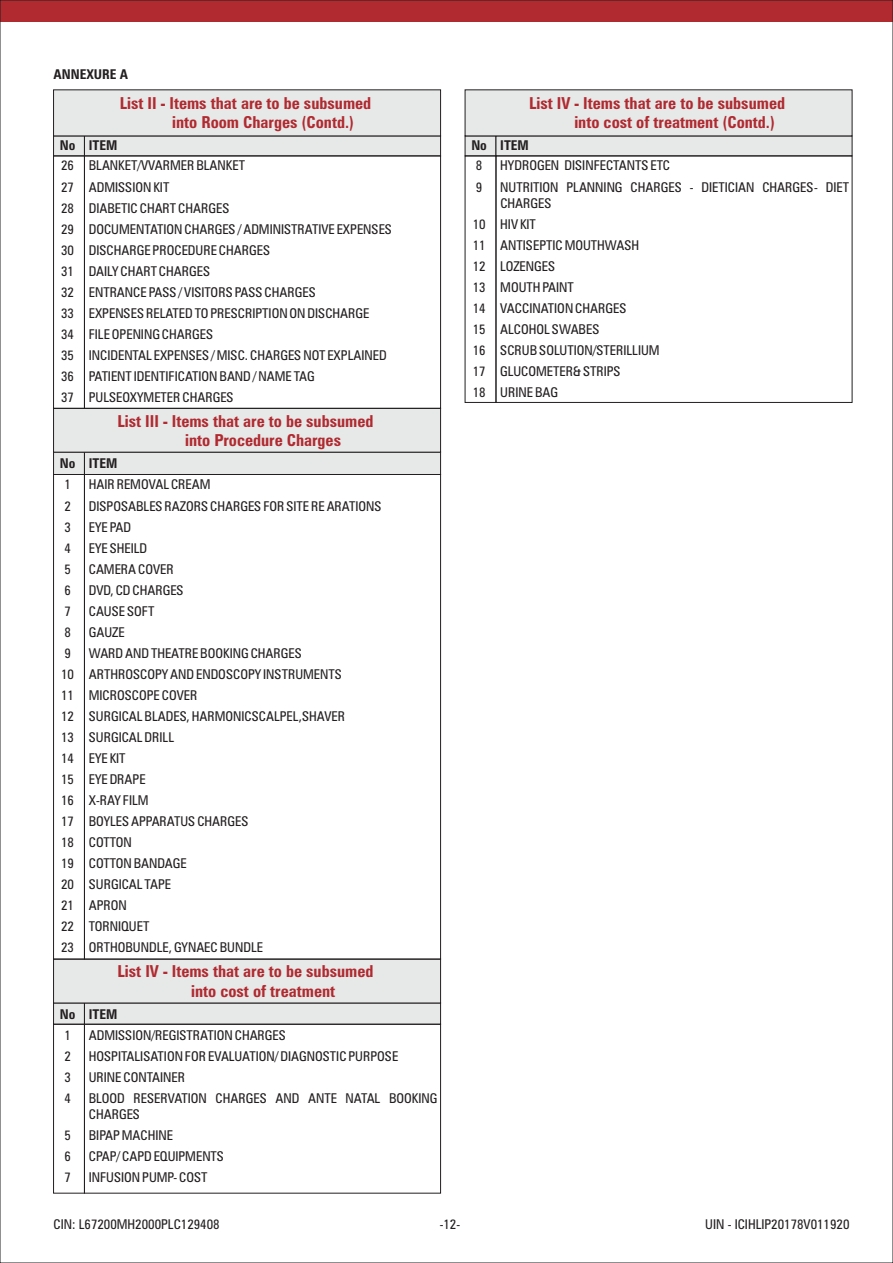
<style>
.page{position:relative;width:893px;height:1263px;background:#fff}
.page>*{position:absolute;margin:0;border:0;box-sizing:border-box;transform-origin:0 0}
.t1{font:700 condensed 16.5px/19.8px "Zurich BT";color:#b02a30}
.t2{font:condensed 13.5px/21px "Zurich BT";color:#231f20}
.t3{font:700 condensed 13.5px "Zurich BT";color:#231f20}
</style>
<div class="page">
<div style="left:0;top:0;width:893px;height:22px;background:#b02a30"></div>
<svg style="left:53px;top:89px;width:388px;height:1105px"></svg>
<svg style="left:84px;top:474px;width:357px;height:486px"></svg>
<svg style="left:464px;top:89px;width:389px;height:314px"></svg>
<svg style="left:495px;top:155px;width:358px;height:248px"></svg>
<p class="t3" style="left:54px;top:69px;width:76px">ANNEXURE A</p>
<p class="t1" style="left:172px;top:94px;width:201px;text-indent:-52px">List II - Items that are to be subsumed into Room Charges (Contd.)</p>
<p class="t3" style="left:60px;top:140px;width:59px">No ITEM</p>
<p class="t2" style="left:61px;top:156px;width:332px">26 BLANKET/VVARMER BLANKET<br>27 ADMISSION KIT<br>28 DIABETIC CHART CHARGES<br>29 DOCUMENTATION CHARGES / ADMINISTRATIVE EXPENSES 30 DISCHARGE PROCEDURE CHARGES<br>31 DAILY CHART CHARGES<br>32 ENTRANCE PASS / VISITORS PASS CHARGES<br>33 EXPENSES RELATED TO PRESCRIPTION ON DISCHARGE<br>34 FILE OPENING CHARGES<br>35 INCIDENTAL EXPENSES / MISC. CHARGES NOT EXPLAINED 36 PATIENT IDENTIFICATION BAND / NAME TAG<br>37 PULSEOXYMETER CHARGES</p>
<p class="t1" style="left:185px;top:412px;width:190px;text-indent:-68px">List III - Items that are to be subsumed into Procedure Charges</p>
<p class="t3" style="left:60px;top:458px;width:59px">No ITEM</p>
<p class="t2" style="left:64px;top:475px;width:8px">1</p>
<p class="t2" style="left:89px;top:475px;width:123px">HAIR REMOVAL CREAM</p>
<p class="t2" style="left:64px;top:496px;width:8px">2</p>
<p class="t2" style="left:89px;top:496px;width:294px">DISPOSABLES RAZORS CHARGES FOR SITE RE ARATIONS</p>
<p class="t2" style="left:64px;top:517px;width:8px">3</p>
<p class="t2" style="left:89px;top:517px;width:44px">EYE PAD</p>
<p class="t2" style="left:64px;top:539px;width:8px">4</p>
<p class="t2" style="left:89px;top:539px;width:60px">EYE SHEILD</p>
<p class="t2" style="left:64px;top:560px;width:8px">5</p>
<p class="t2" style="left:89px;top:560px;width:86px">CAMERA COVER</p>
<p class="t2" style="left:64px;top:581px;width:8px">6</p>
<p class="t2" style="left:89px;top:581px;width:96px">DVD, CD CHARGES</p>
<p class="t2" style="left:64px;top:602px;width:8px">7</p>
<p class="t2" style="left:89px;top:602px;width:67px">CAUSE SOFT</p>
<p class="t2" style="left:64px;top:623px;width:8px">8</p>
<p class="t2" style="left:89px;top:623px;width:37px">GAUZE</p>
<p class="t2" style="left:64px;top:644px;width:8px">9</p>
<p class="t2" style="left:61px;top:644px;width:286px;text-indent:28px">WARD AND THEATRE BOOKING CHARGES<br>10 ARTHROSCOPY AND ENDOSCOPY INSTRUMENTS<br>11 MICROSCOPE COVER<br>12 SURGICAL BLADES, HARMONICSCALPEL,SHAVER<br>13 SURGICAL DRILL<br>14 EYE KIT<br>15 EYE DRAPE<br>16 X-RAY FILM<br>17 BOYLES APPARATUS CHARGES<br>18 COTTON<br>19 COTTON BANDAGE<br>20 SURGICAL TAPE<br>21 APRON<br>22 TORNIQUET<br>23 ORTHOBUNDLE, GYNAEC BUNDLE</p>
<p class="t1" style="left:191px;top:963px;width:184px;text-indent:-74px">List IV - Items that are to be subsumed into cost of treatment</p>
<p class="t3" style="left:60px;top:1009px;width:59px">No ITEM</p>
<p class="t2" style="left:64px;top:1026px;width:8px">1</p>
<p class="t2" style="left:89px;top:1026px;width:199px">ADMISSION/REGISTRATION CHARGES</p>
<p class="t2" style="left:64px;top:1047px;width:8px">2</p>
<p class="t2" style="left:89px;top:1047px;width:311px">HOSPITALISATION FOR EVALUATION/ DIAGNOSTIC PURPOSE</p>
<p class="t2" style="left:64px;top:1068px;width:8px">3</p>
<p class="t2" style="left:89px;top:1068px;width:98px">URINE CONTAINER</p>
<p class="t2" style="left:64px;top:1089px;width:8px">4</p>
<p class="t2" style="left:89px;top:1091px;width:350px;line-height:16.2px">BLOOD RESERVATION CHARGES AND ANTE NATAL BOOKING<br>CHARGES</p>
<p class="t2" style="left:64px;top:1126px;width:8px">5</p>
<p class="t2" style="left:89px;top:1126px;width:86px">BIPAP MACHINE</p>
<p class="t2" style="left:64px;top:1147px;width:8px">6</p>
<p class="t2" style="left:89px;top:1147px;width:137px">CPAP/ CAPD EQUIPMENTS</p>
<p class="t2" style="left:64px;top:1168px;width:8px">7</p>
<p class="t2" style="left:89px;top:1168px;width:120px">INFUSION PUMP- COST</p>
<p class="t1" style="left:574px;top:94px;width:212px;text-indent:-45px">List IV - Items that are to be subsumed into cost of treatment (Contd.)</p>
<p class="t3" style="left:471px;top:140px;width:59px">No ITEM</p>
<p class="t2" style="left:476px;top:156px;width:8px">8</p>
<p class="t2" style="left:500px;top:156px;width:171px">HYDROGEN DISINFECTANTS ETC</p>
<p class="t2" style="left:476px;top:177px;width:8px">9</p>
<p class="t2" style="left:500px;top:180px;width:350px;line-height:16.2px">NUTRITION PLANNING CHARGES - DIETICIAN CHARGES- DIET<br>CHARGES</p>
<p class="t2" style="left:473px;top:215px;width:188px">10 HIV KIT<br>11 ANTISEPTIC MOUTHWASH<br>12 LOZENGES<br>13 MOUTH PAINT<br>14 VACCINATION CHARGES<br>15 ALCOHOL SWABES<br>16 SCRUB SOLUTION/STERILLIUM<br>17 GLUCOMETER&amp; STRIPS<br>18 URINE BAG</p>
<p class="t2" style="left:54px;top:1215px;width:168px">CIN: L67200MH2000PLC129408</p>
<p class="t2" style="left:440px;top:1215px;width:22px">-12-</p>
<p class="t2" style="left:705px;top:1215px;width:146px">UIN - ICIHLIP20178V011920</p>
</div>
